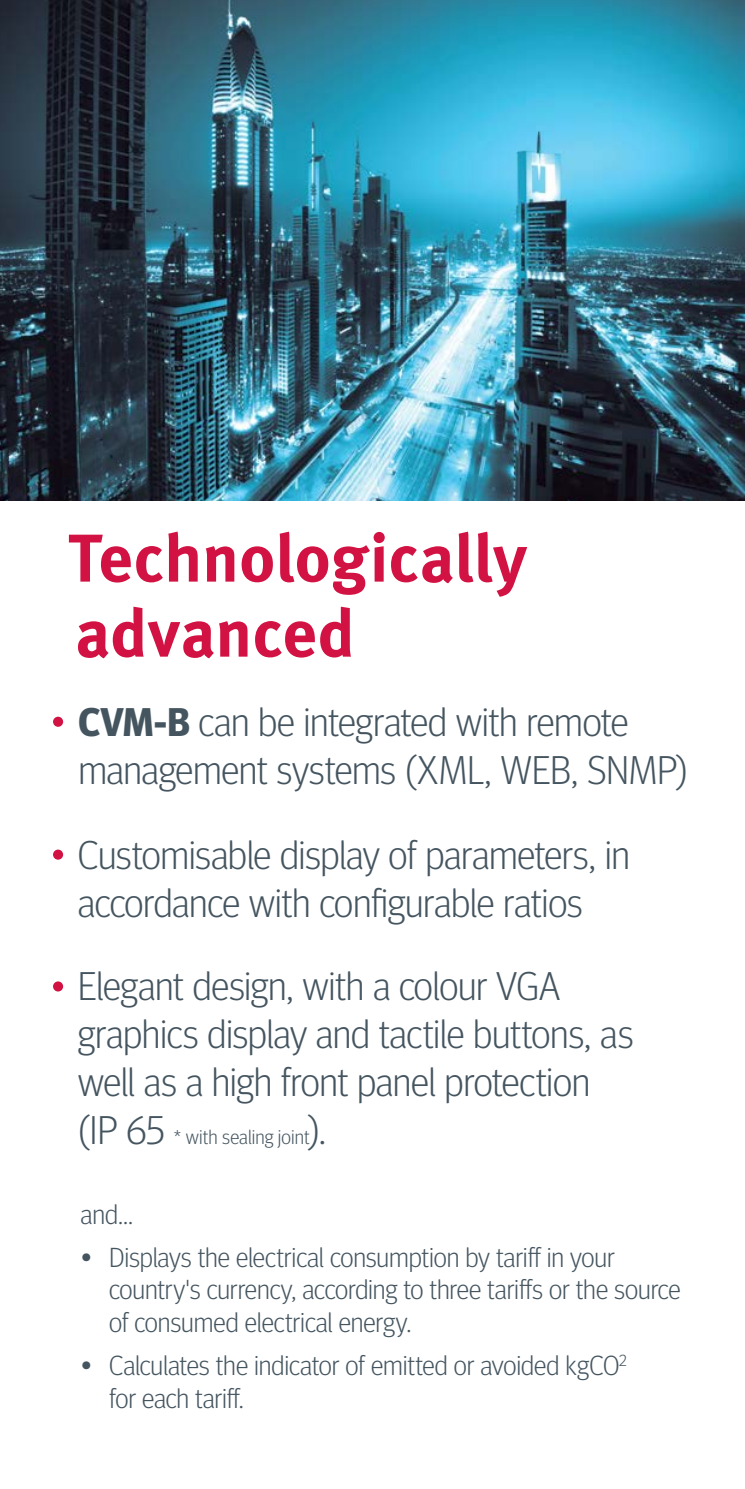
<style>
.page{position:relative;width:745px;height:1489px;background:#fff}
.page>*{position:absolute;margin:0;border:0;box-sizing:border-box;transform-origin:0 0}
.t1{font:700 67.5px/75px "Meta Pro";letter-spacing:-.01em;color:#d21242}
.t2{font:300 40px/48px "Meta Head OT";letter-spacing:-.01em;color:#455560}
.t3{font:300 27.5px/32.5px "Meta Head OT";letter-spacing:-.005em;color:#455560}
.t4{font:300 20px "Meta Head OT";letter-spacing:.005em;color:#455560}
.s1{font-weight:700}
.s2{font-size:40px}
</style>
<div class="page">
<img style="left:0;top:0;width:744px;height:500px">
<div style="left:53px;top:716px;width:10px;height:10px;background:#d21242;border-radius:50%"></div>
<div style="left:53px;top:849px;width:10px;height:10px;background:#d21242;border-radius:50%"></div>
<div style="left:53px;top:981px;width:10px;height:10px;background:#d21242;border-radius:50%"></div>
<h1 class="t1" style="left:68px;top:516px;width:460px">Technologically advanced</h1>
<p class="t2" style="left:78px;top:697px;width:611px"><span class="s1">CVM-B</span> can be integrated with remote management systems (XML, WEB, SNMP)</p>
<p class="t2" style="left:78px;top:830px;width:553px">Customisable display of parameters, in accordance with configurable ratios</p>
<p class="t2" style="left:78px;top:961px;width:557px">Elegant design, with a colour VGA graphics display and tactile buttons, as well as a high front panel protection</p>
<p class="t4" style="left:78px;top:1125px;width:250px"><span class="s2">(IP 65</span> * with sealing joint<span class="s2">).</span></p>
<p class="t3" style="left:81px;top:1197px;width:54px">and...</p>
<p class="t3" style="left:109px;top:1240px;width:572px;text-indent:-28px">• Displays the electrical consumption by tariff in your country's currency, according to three tariffs or the source of consumed electrical energy.</p>
<p class="t3" style="left:109px;top:1348px;width:519px;text-indent:-28px">• Calculates the indicator of emitted or avoided kgCO<sup>2 </sup>for each tariff.</p>
</div>
